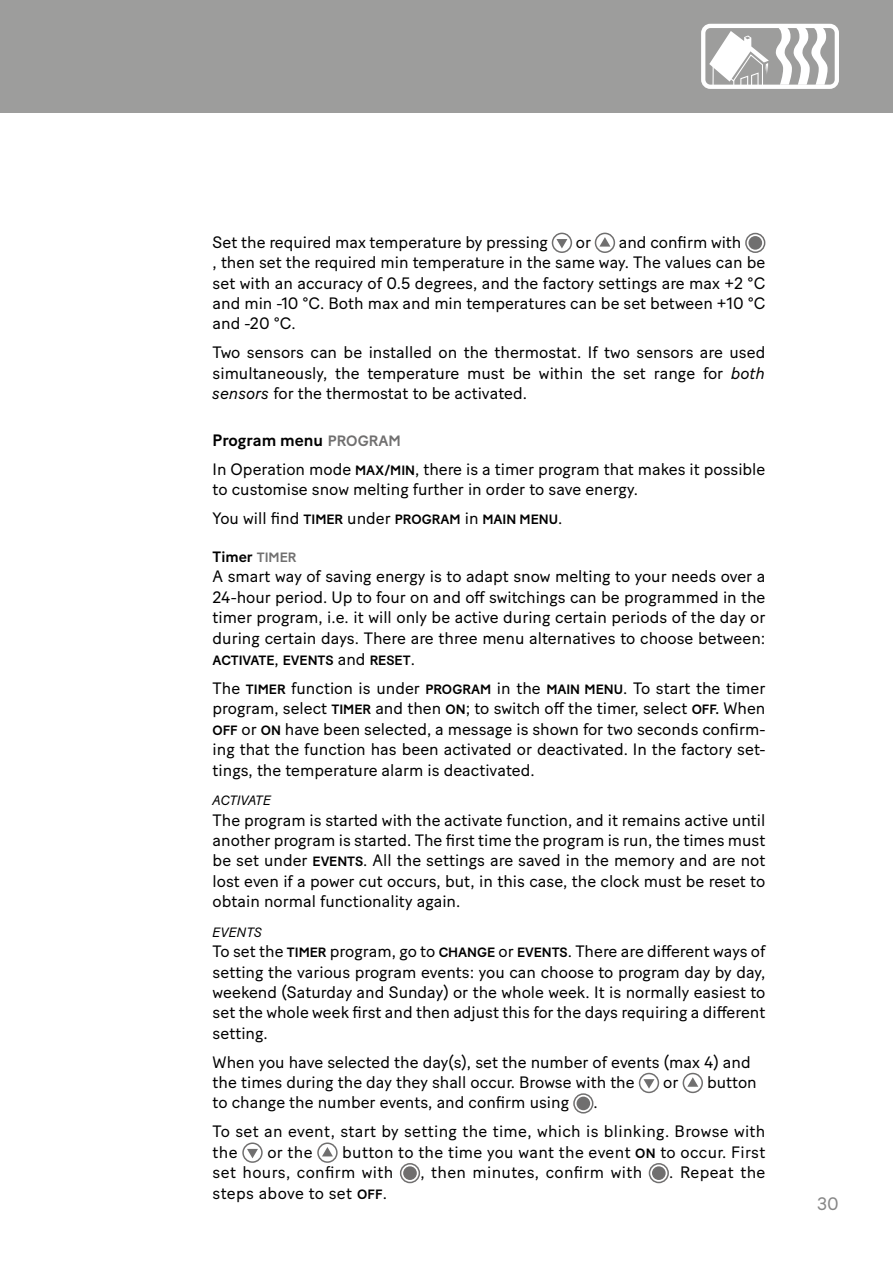
<style>
.page{position:relative;width:893px;height:1263px;background:#fff}
.page>*{position:absolute;margin:0;border:0;box-sizing:border-box;transform-origin:0 0}
.t1{font:18px "Baton Turbo";color:#878787}
.t2{font:16.5px/20.4px "Baton Turbo";color:#000;text-align:justify}
.t3{font:16.5px/29px "Baton Turbo";letter-spacing:.02em;color:#000}
.t4{font:500 15px "Baton Turbo";color:#000}
.t5{font:500 13.5px "Baton Turbo";color:#000}
.t6{font:italic 13.5px "Baton Turbo";letter-spacing:-.04em;color:#000}
.t7{font:italic 13.5px "Baton Turbo";letter-spacing:-.01em;color:#000}
.s1{font-style:italic}
.s2{font-weight:500}
.s3{font-weight:500;font-size:15px;color:#706f6f}
.s4{font-weight:500;font-size:13.5px}
.s5{font-weight:400;font-size:16.5px}
.s6{font-size:13.5px;color:#706f6f}
</style>
<div class="page">
<div style="left:0;top:0;width:893px;height:113px;background:#9d9d9c"></div>
<div style="left:552px;top:233px;width:20px;height:20px;border:2px solid #706f6f;border-radius:50%"></div>
<svg style="left:556px;top:239px;width:11px;height:9px"></svg>
<div style="left:595px;top:233px;width:20px;height:20px;border:2px solid #706f6f;border-radius:50%"></div>
<svg style="left:599px;top:237px;width:11px;height:10px"></svg>
<div style="left:745px;top:233px;width:20px;height:20px;border:2px solid #706f6f;border-radius:50%"></div>
<div style="left:748px;top:236px;width:14px;height:14px;background:#706f6f;border-radius:50%"></div>
<div style="left:639px;top:1073px;width:20px;height:20px;border:2px solid #706f6f;border-radius:50%"></div>
<svg style="left:643px;top:1079px;width:11px;height:9px"></svg>
<div style="left:683px;top:1073px;width:20px;height:20px;border:2px solid #706f6f;border-radius:50%"></div>
<svg style="left:687px;top:1077px;width:11px;height:10px"></svg>
<div style="left:573px;top:1093px;width:20px;height:20px;border:2px solid #706f6f;border-radius:50%"></div>
<div style="left:576px;top:1096px;width:14px;height:14px;background:#706f6f;border-radius:50%"></div>
<div style="left:242px;top:1142px;width:21px;height:21px;border:2px solid #706f6f;border-radius:50%"></div>
<svg style="left:247px;top:1149px;width:11px;height:9px"></svg>
<div style="left:317px;top:1142px;width:21px;height:21px;border:2px solid #706f6f;border-radius:50%"></div>
<svg style="left:322px;top:1147px;width:11px;height:9px"></svg>
<div style="left:400px;top:1163px;width:20px;height:20px;border:2px solid #706f6f;border-radius:50%"></div>
<div style="left:403px;top:1166px;width:14px;height:14px;background:#706f6f;border-radius:50%"></div>
<div style="left:649px;top:1163px;width:20px;height:20px;border:2px solid #706f6f;border-radius:50%"></div>
<div style="left:652px;top:1166px;width:14px;height:14px;background:#706f6f;border-radius:50%"></div>
<div style="left:701px;top:24px;width:138px;height:65px;border:4px solid #fff;border-radius:7px"></div>
<svg style="left:776px;top:28px;width:51px;height:57px"></svg>
<svg style="left:709px;top:31px;width:60px;height:58px"></svg>
<p class="t2" style="left:213px;top:230px;width:554px;text-align:left;text-indent:406px">and confirm with<br>, then set the required min temperature in the same way. The values can be set with an accuracy of 0.5 degrees, and the factory settings are max +2 °C and min -10 °C. Both max and min temperatures can be set between +10 °C and -20 °C.</p>
<p class="t2" style="left:213px;top:341px;width:554px">Two sensors can be installed on the thermostat. If two sensors are used simultaneously, the temperature must be within the set range for <span class="s1">both sensors</span> for the thermostat to be activated.</p>
<p class="t2" style="left:213px;top:424px;width:554px;line-height:29px"><span class="s2">Program menu</span> <span class="s3">PROGRAM<br></span>In Operation mode <span class="s4">MAX/MIN</span>, there is a timer program that makes it possible</p>
<p class="t2" style="left:213px;top:477px;width:427px">to customise snow melting further in order to save energy.</p>
<p class="t5" style="left:213px;top:509px;width:351px"><span class="s5">You will find</span> TIMER <span class="s5">under</span> PROGRAM <span class="s5">in</span> MAIN MENU<span class="s5">.</span></p>
<p class="t4" style="left:213px;top:545px;width:85px">Timer <span class="s6">TIMER</span></p>
<p class="t2" style="left:213px;top:565px;width:554px">A smart way of saving energy is to adapt snow melting to your needs over a 24‑hour period. Up to four on and off switchings can be programmed in the timer program, i.e. it will only be active during certain periods of the day or during certain days. There are three menu alternatives to choose between:</p>
<p class="t5" style="left:213px;top:650px;width:204px">ACTIVATE<span class="s5">,</span> EVENTS <span class="s5">and</span> RESET<span class="s5">.</span></p>
<p class="t2" style="left:213px;top:676px;width:554px">The <span class="s4">TIMER</span> function is under <span class="s4">PROGRAM</span> in the <span class="s4">MAIN MENU</span>. To start the timer program, select <span class="s4">TIMER</span> and then <span class="s4">ON</span>; to switch off the timer, select <span class="s4">OFF.</span> When <span class="s4">OFF</span> or <span class="s4">ON</span> have been selected, a message is shown for two seconds confirm&shy;ing that the function has been activated or deactivated. In the factory set&shy;tings, the temperature alarm is deactivated.</p>
<p class="t6" style="left:213px;top:790px;width:60px">ACTIVATE</p>
<p class="t2" style="left:213px;top:808px;width:554px">The program is started with the activate function, and it remains active until another program is started. The first time the program is run, the times must be set under <span class="s4">EVENTS</span>. All the settings are saved in the memory and are not lost even if a power cut occurs, but, in this case, the clock must be reset to obtain normal functionality again.</p>
<p class="t7" style="left:213px;top:922px;width:51px">EVENTS</p>
<p class="t2" style="left:213px;top:939px;width:554px">To set the <span class="s4">TIMER</span> program, go to <span class="s4">CHANGE</span> or <span class="s4">EVENTS</span>. There are different ways of setting the various program events: you can choose to program day by day, weekend (Saturday and Sunday) or the whole week. It is normally easiest to set the whole week first and then adjust this for the days requiring a different setting.</p>
<p class="t2" style="left:213px;top:1050px;width:540px">When you have selected the day(s), set the number of events (max 4) and the times during the day they shall occur. Browse with the</p>
<p class="t2" style="left:213px;top:230px;width:337px">Set the required max temperature by pressing</p>
<p class="t2" style="left:576px;top:230px;width:17px">or</p>
<p class="t2" style="left:663px;top:1070px;width:17px">or</p>
<p class="t2" style="left:707px;top:1070px;width:51px">button</p>
<p class="t2" style="left:213px;top:1091px;width:358px">to change the number events, and confirm using</p>
<p class="t3" style="left:213px;top:1086px;width:554px;text-indent:381px">.<br>To set an event, start by setting the time, which is blinking. Browse with</p>
<p class="t2" style="left:213px;top:1140px;width:27px">the</p>
<p class="t2" style="left:267px;top:1140px;width:47px">or the</p>
<p class="t3" style="left:213px;top:1140px;width:554px;line-height:20.4px;text-indent:130px">button to the time you want the event <span class="s4">ON</span> to occur. First set hours, confirm with</p>
<p class="t3" style="left:420px;top:1156px;width:223px">, then minutes, confirm with</p>
<p class="t3" style="left:669px;top:1156px;width:98px">. Repeat the</p>
<p class="t3" style="left:213px;top:1177px;width:176px">steps above to set <span class="s4">OFF</span>.</p>
<p class="t1" style="left:817px;top:1189px;width:23px">30</p>
</div>
